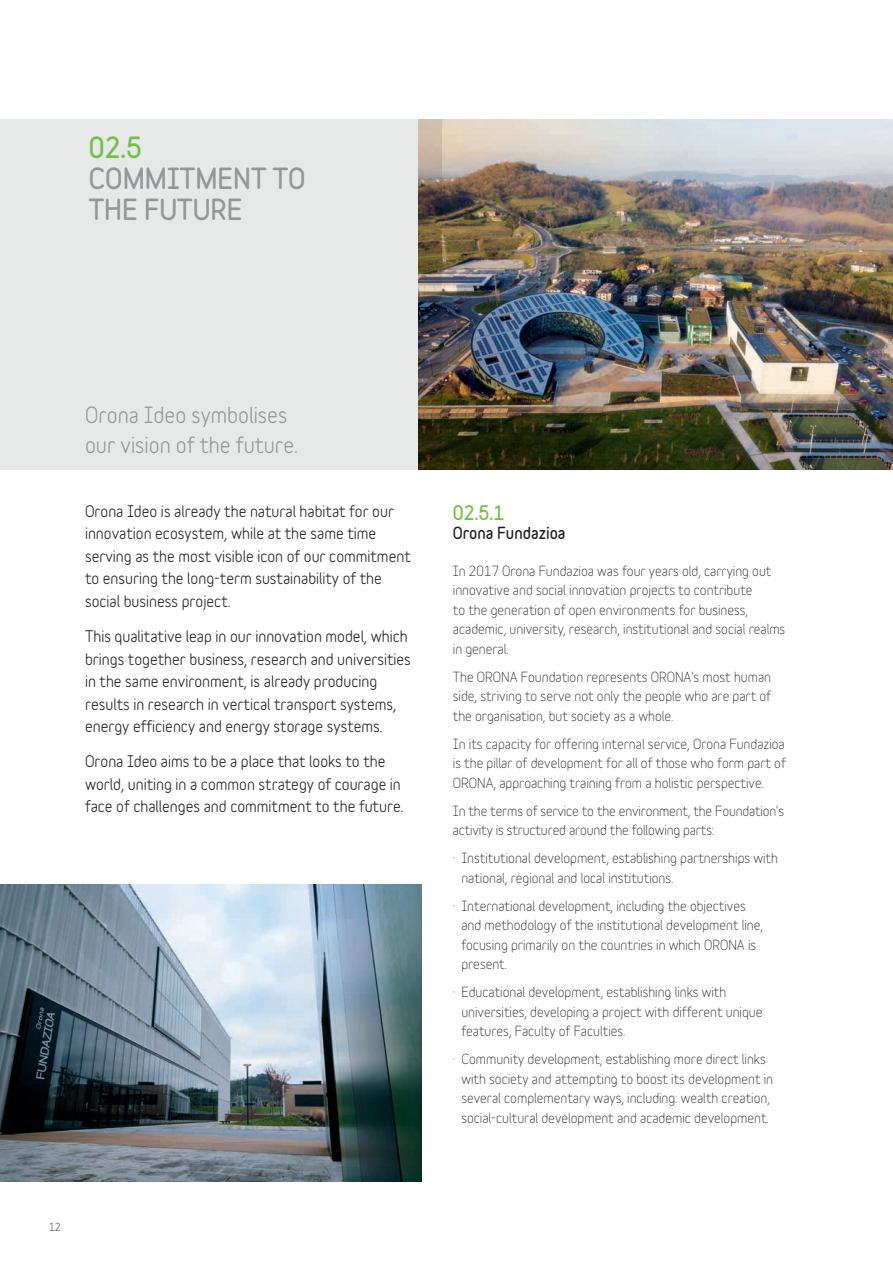
<style>
.page{position:relative;width:893px;height:1263px;background:#fff}
.page>*{position:absolute;margin:0;border:0;box-sizing:border-box;transform-origin:0 0}
.t1{font:900 26.1px/31.3px "Variable";color:#949698}
.t2{font:900 26.1px "Variable";color:#72bf44}
.t3{font:700 21px/30px "Variable";color:#949698}
.t4{font:900 18px "Variable";color:#72bf44}
.t5{font:700 15px/22.5px "Variable";color:#231f20}
.t6{font:900 15px "Variable";color:#231f20}
.t7{font:13.5px/19.5px "Variable";color:#231f20}
.t8{font:700 10.5px "Variable";color:#58595b}
</style>
<div class="page">
<img style="left:441px;top:119px;width:452px;height:351px">
<img style="left:0;top:884px;width:421px;height:298px">
<div style="left:0;top:119px;width:441px;height:351px;background:#e7e8e8"></div>
<h1 class="t2" style="left:89px;top:127px;width:55px">02.5</h1>
<h1 class="t1" style="left:89px;top:162px;width:218px">COMMITMENT TO<br>THE FUTURE</h1>
<h2 class="t3" style="left:85px;top:397px;width:214px">Orona Ideo symbolises our vision of the future.</h2>
<p class="t5" style="left:85px;top:498px;width:327px">Orona Ideo is already the natural habitat for our innovation ecosystem, while at the same time serving as the most visible icon of our commitment to ensuring the long-term sustainability of the social business project.</p>
<p class="t5" style="left:85px;top:623px;width:327px">This qualitative leap in our innovation model, which brings together business, research and universities in the same environment, is already producing results in research in vertical transport systems, energy efficiency and energy storage systems.</p>
<p class="t5" style="left:85px;top:749px;width:320px">Orona Ideo aims to be a place that looks to the world, uniting in a common strategy of courage in face of challenges and commitment to the future.</p>
<p class="t8" style="left:49px;top:1218px;width:14px">12</p>
<h3 class="t4" style="left:453px;top:499px;width:53px">02.5.1</h3>
<p class="t6" style="left:453px;top:522px;width:114px">Orona Fundazioa</p>
<p class="t7" style="left:453px;top:560px;width:334px">In 2017 Orona Fundazioa was four years old, carrying out innovative and social innovation projects to contribute<br>to the generation of open environments for business, academic, university, research, institutional and social realms in general.</p>
<p class="t7" style="left:453px;top:666px;width:320px;text-align:justify">The ORONA Foundation represents ORONA's most human side, striving to serve not only the people who are part of the organisation, but society as a whole.</p>
<p class="t7" style="left:453px;top:733px;width:334px;text-align:justify">In its capacity for offering internal service, Orona Fundazioa is the pillar of development for all of those who form part of ORONA, approaching training from a holistic perspective.</p>
<p class="t7" style="left:453px;top:800px;width:333px">In the terms of service to the environment, the Foundation's activity is structured around the following parts:</p>
<p class="t7" style="left:461px;top:847px;width:318px;text-indent:-9px">· Institutional development, establishing partnerships with national, regional and local institutions.</p>
<p class="t7" style="left:461px;top:895px;width:303px;text-indent:-9px">· International development, including the objectives and methodology of the institutional development line, focusing primarily on the countries in which ORONA is present.</p>
<p class="t7" style="left:461px;top:981px;width:302px;text-indent:-9px">· Educational development, establishing links with universities, developing a project with different unique features, Faculty of Faculties.</p>
<p class="t7" style="left:461px;top:1048px;width:313px;text-indent:-9px">· Community development, establishing more direct links with society and attempting to boost its development in several complementary ways, including: wealth creation, social-cultural development and academic development.</p>
</div>
